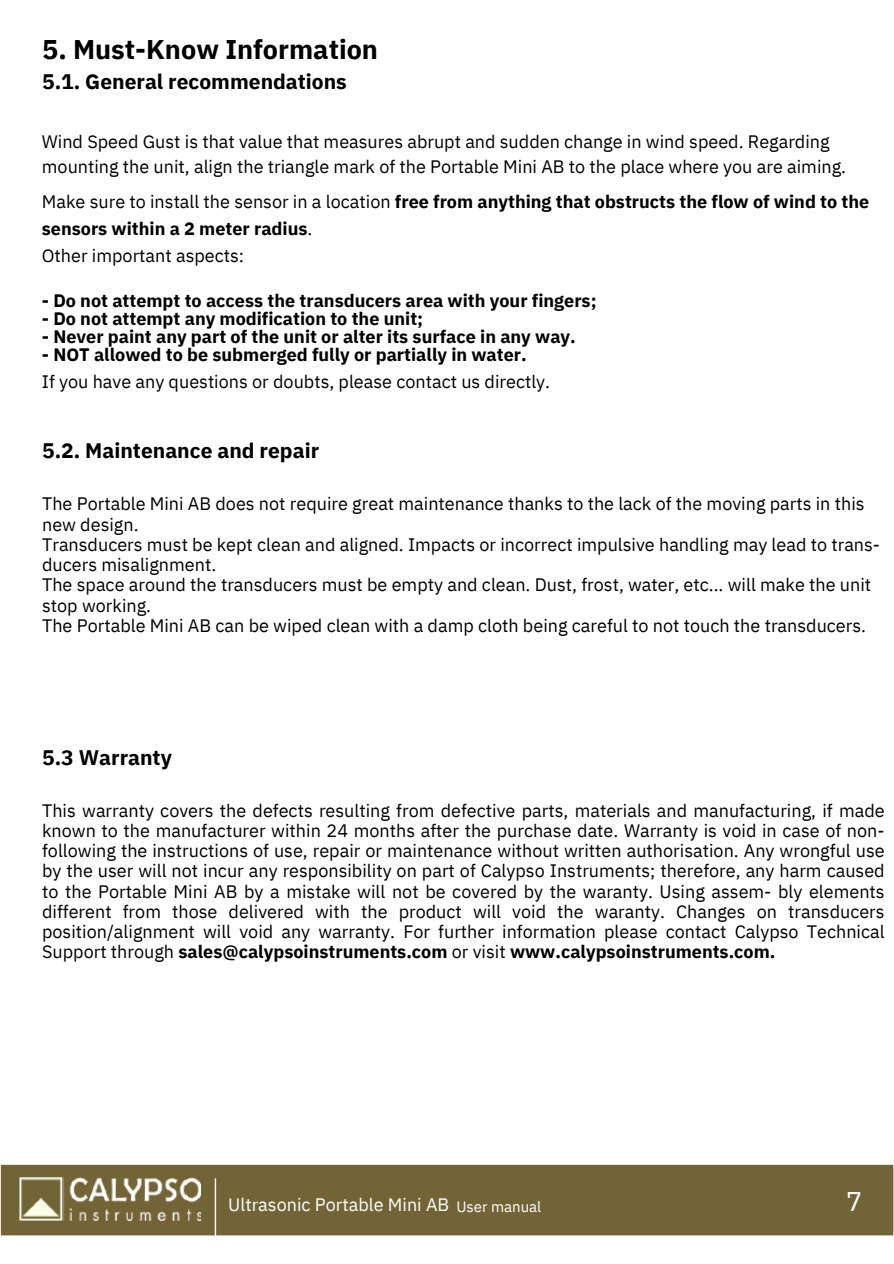
<style>
.page{position:relative;width:894px;height:1264px;background:#fff}
.page>*{position:absolute;margin:0;border:0;box-sizing:border-box;transform-origin:0 0}
.t1{font:700 27px "IBM Plex Sans";color:#000}
.t2{font:27px "IBM Plex Sans";color:#fff}
.t3{font:700 21px "IBM Plex Sans";color:#000}
.t4{font:18px/20.2px "IBM Plex Sans";color:#000}
.t5{font:700 18px/27px "IBM Plex Sans";color:#000}
.t6{font:18px "IBM Plex Sans";color:#fff}
.t7{font:15px "IBM Plex Sans";color:#fff}
.s1{font-weight:400}
.s2{font-weight:700}
</style>
<div class="page">
<div style="left:0;top:1164px;width:893px;height:72px;background:#736437"></div>
<img style="left:20px;top:1176px;width:181px;height:44px">
<p class="t1" style="left:42px;top:31px;width:337px">5. Must-Know Information</p>
<p class="t3" style="left:42px;top:68px;width:306px">5.1. General recommendations</p>
<h2 class="t4" style="left:42px;top:129px;width:805px;line-height:24.8px">Wind Speed Gust is that value that measures abrupt and sudden change in wind speed. Regarding mounting the unit, align the triangle mark of the Portable Mini AB to the place where you are aiming.</h2>
<h2 class="t5" style="left:42px;top:187px;width:828px"><span class="s1">Make sure to install the sensor in a location</span> free from anything that obstructs the flow of wind to the sensors within a 2 meter radius<span class="s1">.<br>Other important aspects:</span></h2>
<h1 class="t5" style="left:42px;top:286px;width:556px">- Do not attempt to access the transducers area with your fingers;</h1>
<h1 class="t5" style="left:42px;top:304px;width:383px">- Do not attempt any modification to the unit;</h1>
<h1 class="t5" style="left:42px;top:322px;width:535px">- Never paint any part of the unit or alter its surface in any way.</h1>
<h1 class="t4" style="left:42px;top:340px;width:509px;line-height:27px"><span class="s2">- NOT allowed to be submerged fully or partially in water.<br></span>If you have any questions or doubts, please contact us directly.</h1>
<h2 class="t3" style="left:42px;top:437px;width:278px">5.2. Maintenance and repair</h2>
<h2 class="t4" style="left:42px;top:493px;width:839px">The Portable Mini AB does not require great maintenance thanks to the lack of the moving parts in this new design.<br>Transducers must be kept clean and aligned. Impacts or incorrect impulsive handling may lead to trans&shy;ducers misalignment.<br>The space around the transducers must be empty and clean. Dust, frost, water, etc... will make the unit stop working.<br>The Portable Mini AB can be wiped clean with a damp cloth being careful to not touch the transducers.</h2>
<h2 class="t3" style="left:42px;top:743px;width:131px">5.3 Warranty</h2>
<p class="t4" style="left:42px;top:799px;width:843px;text-align:justify">This warranty covers the defects resulting from defective parts, materials and manufacturing, if made known to the manufacturer within 24 months after the purchase date. Warranty is void in case of non&shy;following the instructions of use, repair or maintenance without written authorisation. Any wrongful use by the user will not incur any responsibility on part of Calypso Instruments; therefore, any harm caused to the Portable Mini AB by a mistake will not be covered by the waranty. Using assem- bly elements different from those delivered with the product will void the waranty. Changes on transducers position/alignment will void any warranty. For further information please contact Calypso Technical Support through <span class="s2">sales@calypsoinstruments.com</span> or visit <span class="s2">www.calypsoinstruments.com.</span></p>
<h1 class="t6" style="left:228px;top:1192px;width:222px">Ultrasonic Portable Mini AB</h1>
<h2 class="t7" style="left:456px;top:1196px;width:86px">User manual</h2>
<h1 class="t2" style="left:846px;top:1183px;width:18px">7</h1>
</div>
